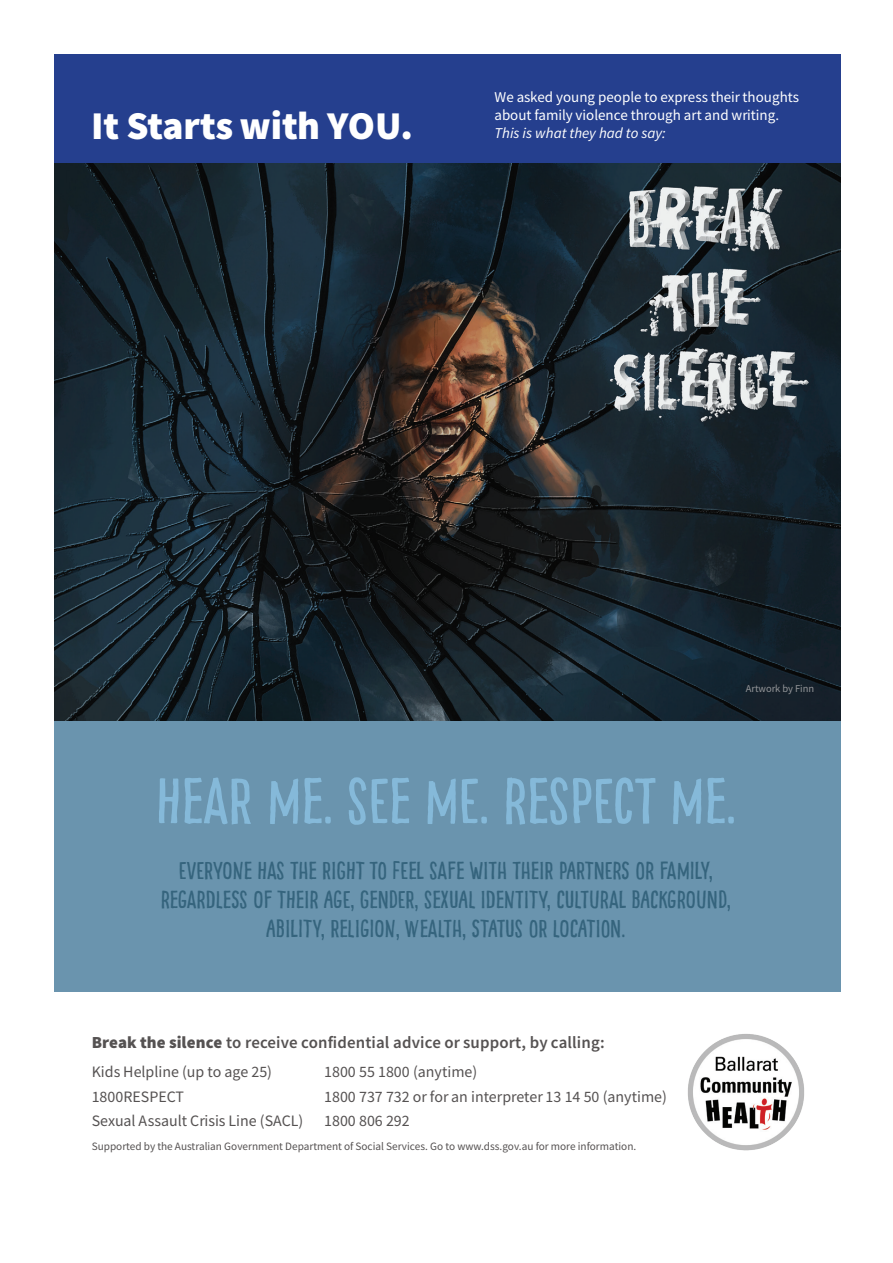
<style>
.page{position:relative;width:893px;height:1263px;background:#fff}
.page>*{position:absolute;margin:0;border:0;box-sizing:border-box;transform-origin:0 0}
.t1{font:63.75px "Pinto W00 NO 01";color:#85b9d9}
.t2{font:39.3px "Source Sans Variable";letter-spacing:.08em;color:#fff}
.t3{font:24.3px/29.2px "Pinto W00 NO 01";color:#35647d;text-align:center}
.t4{font:16.8px "Source Sans Variable";letter-spacing:.045em;color:#555252}
.t5{font:15.9px "Source Sans Variable";letter-spacing:.025em;color:#555252}
.t6{font:15px/18px "Source Sans Variable";letter-spacing:.02em;color:#fff}
.t7{font:italic 15px "Source Sans Variable";letter-spacing:.02em;color:#fff}
.t8{font:11.25px "Source Sans Variable";letter-spacing:.02em;color:#555252}
.t9{font:10.5px "Source Sans Variable";letter-spacing:.025em;color:#939598}
</style>
<div class="page">
<img style="left:688px;top:1034px;width:116px;height:117px">
<div style="left:54px;top:710px;width:787px;height:282px;background:#6a94ae"></div>
<img style="left:54px;top:163px;width:787px;height:557px">
<div style="left:54px;top:54px;width:787px;height:109px;background:#253f8e"></div>
<h2 class="t2" style="left:91px;top:102px;width:319px">It Starts with YOU.</h2>
<p class="t6" style="left:495px;top:89px;width:306px">We asked young people to express their thoughts about family violence through art and writing.</p>
<p class="t7" style="left:495px;top:124px;width:172px">This is what they had to say:</p>
<p class="t9" style="left:746px;top:682px;width:70px">Artwork by Finn</p>
<h1 class="t1" style="left:156px;top:763px;width:581px">HEAR ME. SEE ME. RESPECT ME.</h1>
<p class="t3" style="left:161px;top:856px;width:572px">EVERYONE HAS THE RIGHT TO FEEL SAFE WITH THEIR PARTNERS OR FAMILY,<br>REGARDLESS OF THEIR AGE, GENDER, SEXUAL IDENTITY, CULTURAL BACKGROUND,<br>ABILITY, RELIGION, WEALTH, STATUS OR LOCATION.</p>
<p class="t4" style="left:92px;top:1032px;width:513px">Break the silence to receive confidential advice or support, by calling:</p>
<p class="t5" style="left:92px;top:1062px;width:181px">Kids Helpline (up to age 25)</p>
<p class="t5" style="left:324px;top:1062px;width:154px">1800 55 1800 (anytime)</p>
<p class="t5" style="left:92px;top:1087px;width:94px">1800RESPECT</p>
<p class="t5" style="left:324px;top:1087px;width:344px">1800 737 732 or for an interpreter 13 14 50 (anytime)</p>
<p class="t5" style="left:92px;top:1111px;width:213px">Sexual Assault Crisis Line (SACL)</p>
<p class="t5" style="left:324px;top:1111px;width:87px">1800 806 292</p>
<p class="t8" style="left:92px;top:1140px;width:546px">Supported by the Australian Government Department of Social Services. Go to www.dss.gov.au for more information.</p>
</div>
